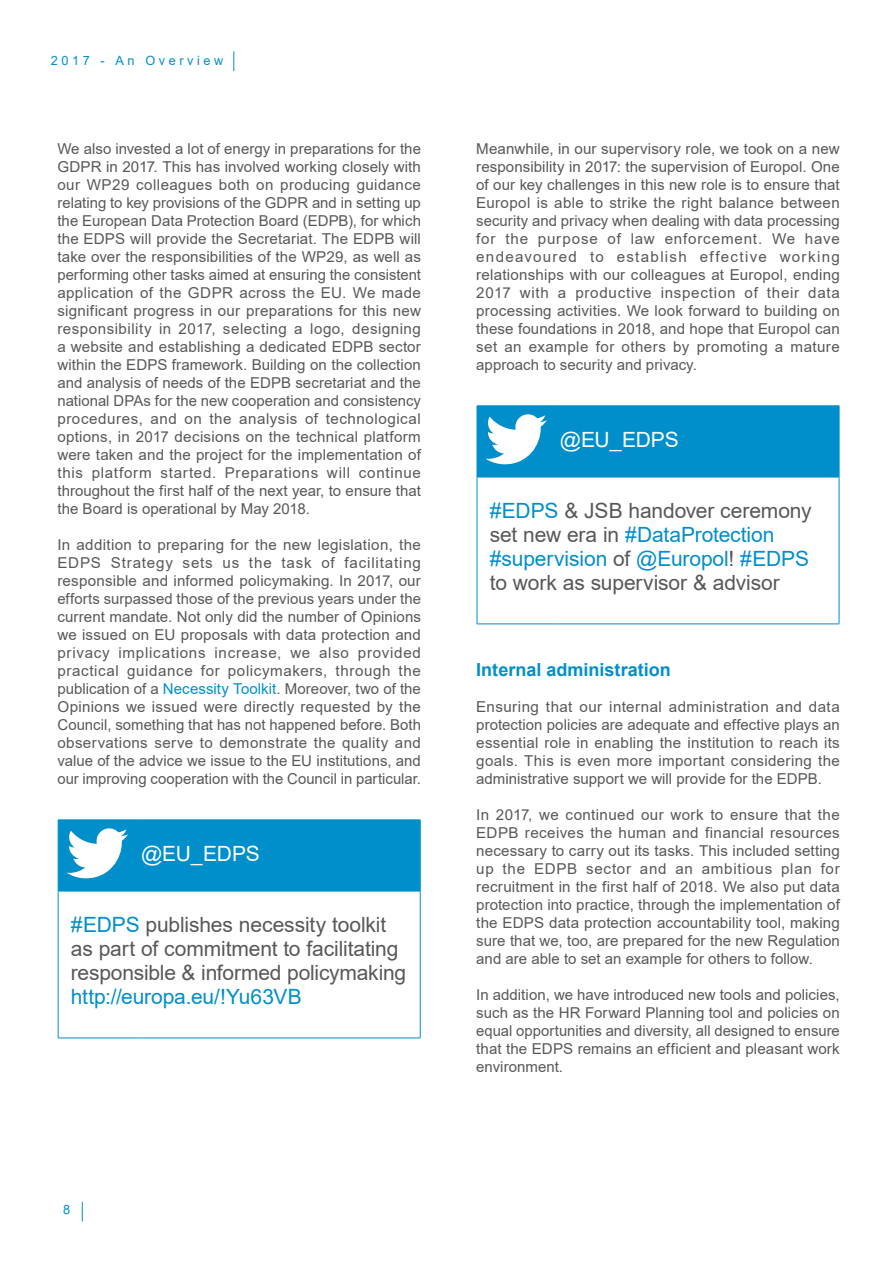
<style>
.page{position:relative;width:893px;height:1263px;background:#fff}
.page>*{position:absolute;margin:0;border:0;box-sizing:border-box;transform-origin:0 0}
.t1{font:21px/24px "Arial";letter-spacing:-.005em;color:#58585a}
.t2{font:21px "Arial";letter-spacing:-.005em;color:#008fcb}
.t3{font:21px "Arial";letter-spacing:-.015em;color:#fff}
.t4{font:700 18px "Arial";color:#008fcb}
.t5{font:15px/18px "Arial";letter-spacing:.005em;color:#58585a;text-align:justify}
.t6{font:12.75px "Arial";letter-spacing:.28em;color:#008fcb}
.s1{color:#008fcb}
</style>
<div class="page">
<svg style="left:82px;top:1202px;width:1px;height:19px"></svg>
<svg style="left:234px;top:51px;width:1px;height:20px"></svg>
<hr style="left:420px;top:820px;width:1px;height:71px;background:#008fcb">
<hr style="left:58px;top:891px;width:83px;height:1px;background:#008fcb">
<hr style="left:58px;top:891px;width:1px;height:147px;background:#008fcb">
<hr style="left:141px;top:891px;width:279px;height:1px;background:#008fcb">
<hr style="left:420px;top:891px;width:1px;height:147px;background:#008fcb">
<hr style="left:58px;top:1038px;width:83px;height:1px;background:#008fcb">
<hr style="left:141px;top:1038px;width:279px;height:1px;background:#008fcb">
<svg style="left:58px;top:820px;width:362px;height:71px;background:#1297ce"></svg>
<hr style="left:839px;top:406px;width:1px;height:71px;background:#008fcb">
<hr style="left:477px;top:477px;width:83px;height:1px;background:#008fcb">
<hr style="left:477px;top:477px;width:1px;height:147px;background:#008fcb">
<hr style="left:560px;top:477px;width:279px;height:1px;background:#008fcb">
<hr style="left:839px;top:477px;width:1px;height:147px;background:#008fcb">
<hr style="left:477px;top:624px;width:83px;height:1px;background:#008fcb">
<hr style="left:560px;top:624px;width:279px;height:1px;background:#008fcb">
<svg style="left:477px;top:406px;width:362px;height:71px;background:#1296ce"></svg>
<p class="t6" style="left:51px;top:51px;width:174px">2017 - An Overview</p>
<p class="t5" style="left:57px;top:139px;width:365px">We also invested a lot of energy in preparations for the GDPR in 2017. This has involved working closely with our WP29 colleagues both on producing guidance relating to key provisions of the GDPR and in setting up the European Data Protection Board (EDPB), for which the EDPS will provide the Secretariat. The EDPB will take over the responsibilities of the WP29, as well as performing other tasks aimed at ensuring the consistent application of the GDPR across the EU. We made significant progress in our preparations for this new responsibility in 2017, selecting a logo, designing a website and establishing a dedicated EDPB sector within the EDPS framework. Building on the collection and analysis of needs of the EDPB secretariat and the national DPAs for the new cooperation and consistency procedures, and on the analysis of technological options, in 2017 decisions on the technical platform were taken and the project for the implementation of this platform started. Preparations will continue throughout the first half of the next year, to ensure that the Board is operational by May 2018.</p>
<p class="t5" style="left:57px;top:535px;width:365px">In addition to preparing for the new legislation, the EDPS Strategy sets us the task of facilitating responsible and informed policymaking. In 2017, our efforts surpassed those of the previous years under the current mandate. Not only did the number of Opinions we issued on EU proposals with data protection and privacy implications increase, we also provided practical guidance for policymakers, through the publication of a <span class="s1">Necessity Toolkit</span>. Moreover, two of the Opinions we issued were directly requested by the Council, something that has not happened before. Both observations serve to demonstrate the quality and value of the advice we issue to the EU institutions, and our improving cooperation with the Council in particular.</p>
<h1 class="t3" style="left:141px;top:839px;width:120px">@EU_EDPS</h1>
<h1 class="t1" style="left:71px;top:912px;width:337px"><span class="s1">#EDPS</span> publishes necessity toolkit as part of commitment to facilitating responsible &amp; informed policymaking</h1>
<h1 class="t2" style="left:71px;top:982px;width:232px">http://europa.eu/!Yu63VB</h1>
<p class="t6" style="left:63px;top:1201px;width:9px">8</p>
<p class="t5" style="left:476px;top:139px;width:365px">Meanwhile, in our supervisory role, we took on a new responsibility in 2017: the supervision of Europol. One of our key challenges in this new role is to ensure that Europol is able to strike the right balance between security and privacy when dealing with data processing for the purpose of law enforcement. We have endeavoured to establish effective working relationships with our colleagues at Europol, ending 2017 with a productive inspection of their data processing activities. We look forward to building on these foundations in 2018, and hope that Europol can set an example for others by promoting a mature approach to security and privacy.</p>
<h1 class="t3" style="left:560px;top:425px;width:120px">@EU_EDPS</h1>
<h1 class="t1" style="left:490px;top:498px;width:323px"><span class="s1">#EDPS</span> &amp; JSB handover ceremony set new era in <span class="s1">#DataProtection #supervision</span> of <span class="s1">@Europol</span>! <span class="s1">#EDPS </span>to work as supervisor &amp; advisor</h1>
<p class="t4" style="left:476px;top:657px;width:196px">Internal administration</p>
<p class="t5" style="left:476px;top:697px;width:365px">Ensuring that our internal administration and data protection policies are adequate and effective plays an essential role in enabling the institution to reach its goals. This is even more important considering the administrative support we will provide for the EDPB.</p>
<p class="t5" style="left:476px;top:805px;width:365px">In 2017, we continued our work to ensure that the EDPB receives the human and financial resources necessary to carry out its tasks. This included setting up the EDPB sector and an ambitious plan for recruitment in the first half of 2018. We also put data protection into practice, through the implementation of the EDPS data protection accountability tool, making sure that we, too, are prepared for the new Regulation and are able to set an example for others to follow.</p>
<p class="t5" style="left:476px;top:985px;width:365px">In addition, we have introduced new tools and policies, such as the HR Forward Planning tool and policies on equal opportunities and diversity, all designed to ensure that the EDPS remains an efficient and pleasant work environment.</p>
</div>
